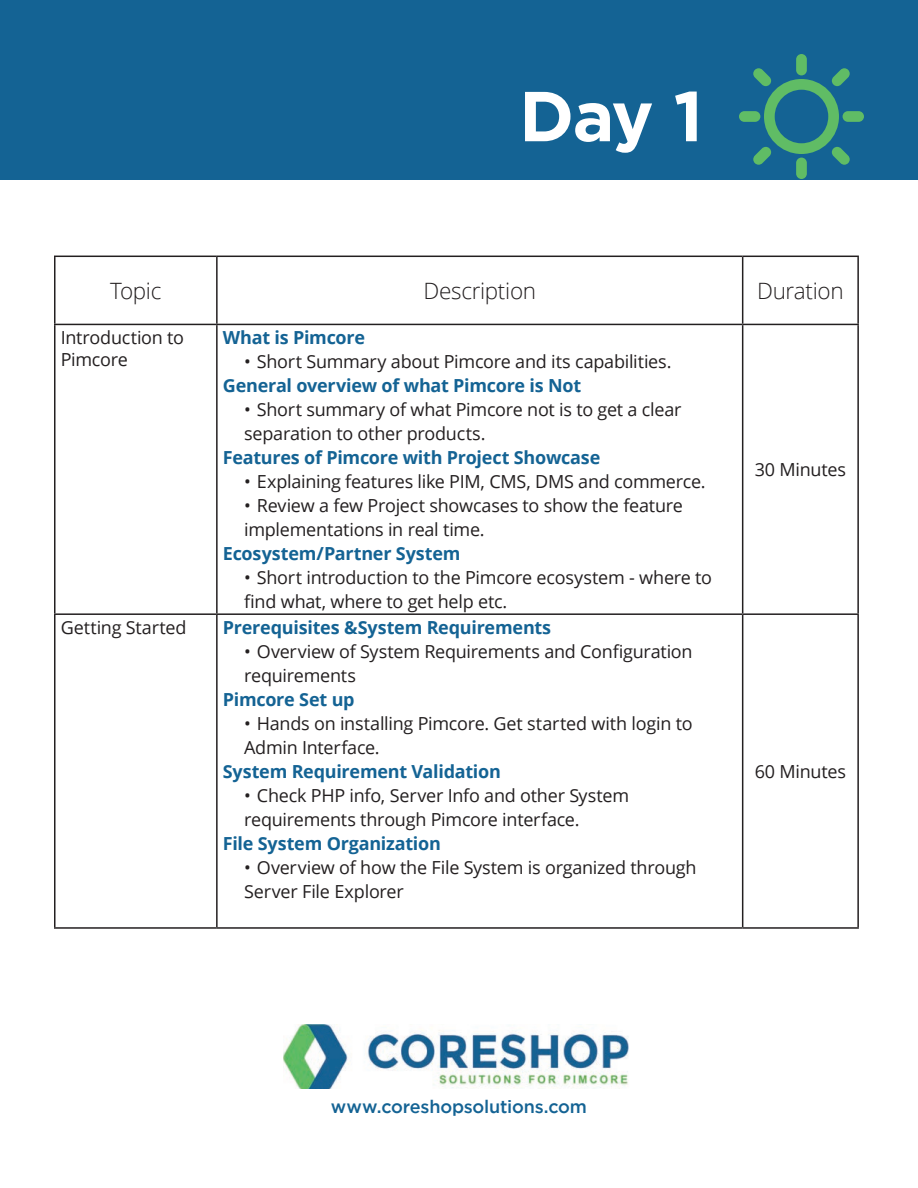
<style>
.page{position:relative;width:918px;height:1188px;background:#fff}
.page>*{position:absolute;margin:0;border:0;box-sizing:border-box;transform-origin:0 0}
.t1{font:700 70.5px "Gotham";color:#fff}
.t2{font:300 22.5px "Open Sans";letter-spacing:-.015em;color:#231f20}
.t3{font:18px/24px "Open Sans";letter-spacing:-.015em;color:#231f20}
.t4{font:700 18px "Open Sans";letter-spacing:-.015em;color:#146394}
.t5{font:500 18px "Gotham";letter-spacing:-.01em;color:#146394}
</style>
<div class="page">
<img style="left:283px;top:1025px;width:346px;height:64px">
<hr style="left:54px;top:256px;width:163px;height:1px;background:#231f20">
<hr style="left:54px;top:257px;width:2px;height:67px;background:#231f20">
<hr style="left:217px;top:256px;width:526px;height:1px;background:#231f20">
<hr style="left:216px;top:257px;width:2px;height:67px;background:#231f20">
<hr style="left:743px;top:256px;width:116px;height:1px;background:#231f20">
<hr style="left:742px;top:257px;width:1px;height:67px;background:#231f20">
<hr style="left:857px;top:257px;width:2px;height:67px;background:#231f20">
<hr style="left:54px;top:324px;width:163px;height:1px;background:#231f20">
<hr style="left:54px;top:325px;width:2px;height:288px;background:#231f20">
<hr style="left:217px;top:324px;width:526px;height:1px;background:#231f20">
<hr style="left:216px;top:325px;width:2px;height:288px;background:#231f20">
<hr style="left:743px;top:324px;width:116px;height:1px;background:#231f20">
<hr style="left:742px;top:325px;width:1px;height:288px;background:#231f20">
<hr style="left:857px;top:325px;width:2px;height:288px;background:#231f20">
<hr style="left:54px;top:613px;width:163px;height:2px;background:#231f20">
<hr style="left:54px;top:615px;width:2px;height:312px;background:#231f20">
<hr style="left:217px;top:613px;width:526px;height:2px;background:#231f20">
<hr style="left:216px;top:615px;width:2px;height:312px;background:#231f20">
<hr style="left:743px;top:613px;width:116px;height:2px;background:#231f20">
<hr style="left:742px;top:615px;width:1px;height:312px;background:#231f20">
<hr style="left:857px;top:615px;width:2px;height:312px;background:#231f20">
<hr style="left:54px;top:927px;width:163px;height:2px;background:#231f20">
<hr style="left:217px;top:927px;width:526px;height:2px;background:#231f20">
<hr style="left:743px;top:927px;width:116px;height:2px;background:#231f20">
<div style="left:0;top:0;width:918px;height:179px;background:#146394"></div>
<svg style="left:739px;top:54px;width:125px;height:125px"></svg>
<h1 class="t1" style="left:519px;top:76px;width:186px">Day 1</h1>
<p class="t2" style="left:110px;top:275px;width:53px">Topic</p>
<p class="t2" style="left:423px;top:275px;width:114px">Description</p>
<p class="t2" style="left:757px;top:275px;width:88px">Duration</p>
<p class="t3" style="left:61px;top:326px;width:125px;line-height:21.6px">Introduction to<br>Pimcore</p>
<p class="t4" style="left:223px;top:325px;width:144px">What is Pimcore</p>
<p class="t3" style="left:244px;top:349px;width:429px">• Short Summary about Pimcore and its capabilities.</p>
<p class="t4" style="left:223px;top:373px;width:360px">General overview of what Pimcore is Not</p>
<p class="t3" style="left:244px;top:397px;width:439px">• Short summary of what Pimcore not is to get a clear separation to other products.</p>
<p class="t4" style="left:223px;top:445px;width:379px">Features of Pimcore with Project Showcase</p>
<p class="t3" style="left:244px;top:469px;width:463px">• Explaining features like PIM, CMS, DMS and commerce.</p>
<p class="t3" style="left:244px;top:493px;width:440px">• Review a few Project showcases to show the feature implementations in real time.</p>
<p class="t4" style="left:223px;top:541px;width:239px">Ecosystem/Partner System</p>
<p class="t3" style="left:244px;top:565px;width:470px">• Short introduction to the Pimcore ecosystem - where to find what, where to get help etc.</p>
<p class="t3" style="left:755px;top:457px;width:93px">30 Minutes</p>
<p class="t3" style="left:61px;top:615px;width:127px">Getting Started</p>
<p class="t4" style="left:223px;top:615px;width:330px">Prerequisites &amp;System Requirements</p>
<p class="t3" style="left:244px;top:639px;width:450px">• Overview of System Requirements and Configuration requirements</p>
<p class="t4" style="left:223px;top:687px;width:133px">Pimcore Set up</p>
<p class="t3" style="left:244px;top:711px;width:450px">• Hands on installing Pimcore. Get started with login to<br>Admin Interface.</p>
<p class="t4" style="left:223px;top:759px;width:280px">System Requirement Validation</p>
<p class="t3" style="left:244px;top:783px;width:387px">• Check PHP info, Server Info and other System requirements through Pimcore interface.</p>
<p class="t4" style="left:223px;top:831px;width:220px">File System Organization</p>
<p class="t3" style="left:244px;top:855px;width:454px">• Overview of how the File System is organized through<br>Server File Explorer</p>
<p class="t3" style="left:755px;top:759px;width:93px">60 Minutes</p>
<p class="t5" style="left:331px;top:1097px;width:258px">www.coreshopsolutions.com</p>
</div>
